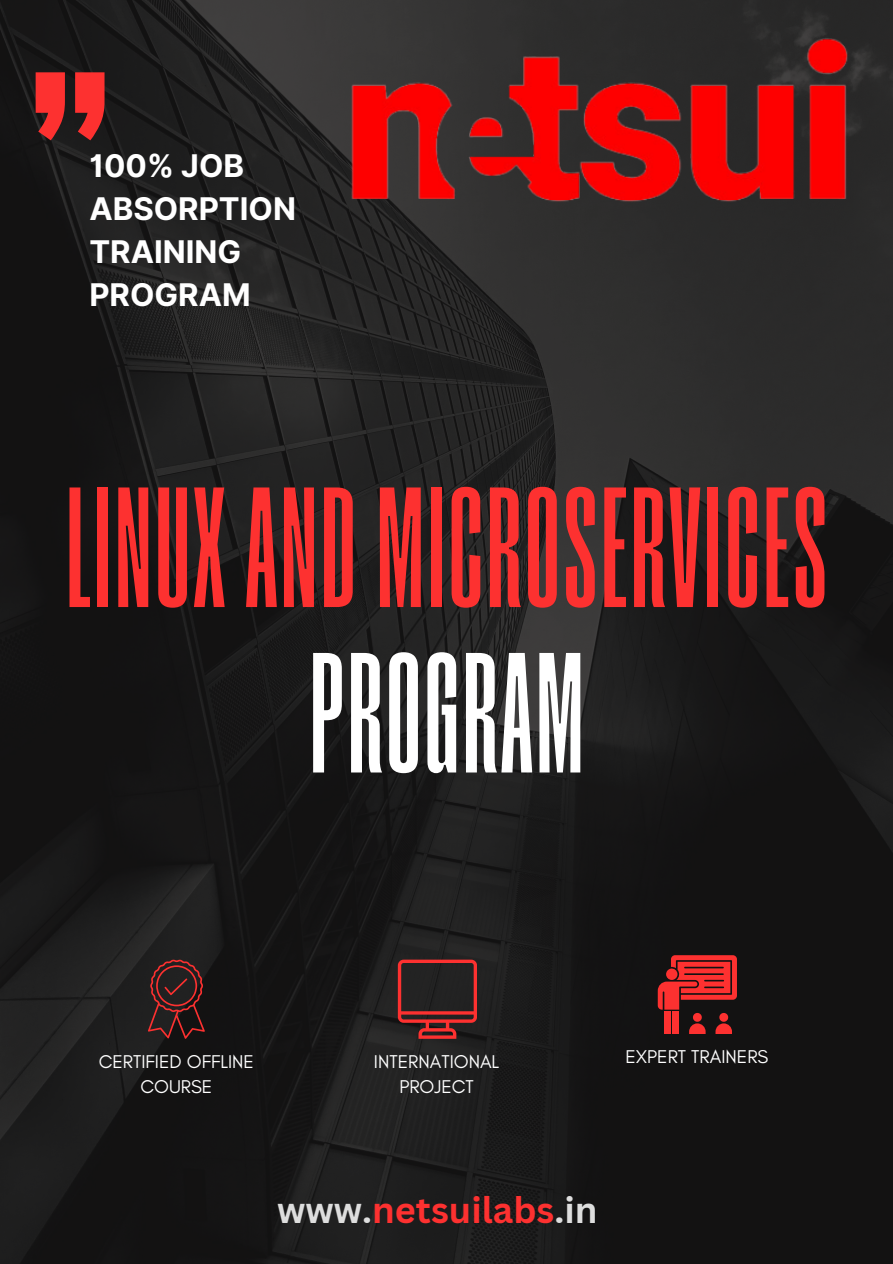
<style>
.page{position:relative;width:893px;height:1264px;background:#fff}
.page>*{position:absolute;margin:0;border:0;box-sizing:border-box;transform-origin:0 0}
.t1{font:700 444.15px "Segment A Key";color:#fd3130}
.t2{font:700 170.7px/165.3px "Segment A Key";letter-spacing:.02em;color:#fd3130;text-align:center}
.t3{font:700 36px "Canva Sans";color:#fd3130}
.t4{font:700 31.2px/42.8px "Inter";color:#fff}
.t5{font:18.9px/25.7px "Glacial Indifference";color:#fff;text-align:center}
.s1{color:#fff}
.s2{color:#dedede}
</style>
<div class="page">
<div style="left:0;top:0;width:892px;height:1263px;background:#171616"></div>
<svg style="left:398px;top:959px;width:78px;height:79px"></svg>
<svg style="left:657px;top:955px;width:79px;height:78px"></svg>
<svg style="left:148px;top:959px;width:57px;height:79px"></svg>
<img style="left:107px;top:0;width:785px;height:600px">
<p class="t1" style="left:27px;top:-30px;width:87px">”</p>
<p class="t4" style="left:89px;top:144px;width:208px">100% JOB<br>ABSORPTION<br>TRAINING<br>PROGRAM</p>
<p class="t2" style="left:66px;top:465px;width:762px">LINUXANDMICROSERVICES<br><span class="s1">PROGRAM</span></p>
<p class="t5" style="left:99px;top:1048px;width:157px">CERTIFIED OFFLINE<br>COURSE</p>
<p class="t5" style="left:374px;top:1048px;width:127px">INTERNATIONAL<br>PROJECT</p>
<p class="t5" style="left:625px;top:1043px;width:144px">EXPERT TRAINERS</p>
<p class="t3" style="left:277px;top:1184px;width:322px"><span class="s2">www.</span>netsuilabs<span class="s2">.in</span></p>
</div>
